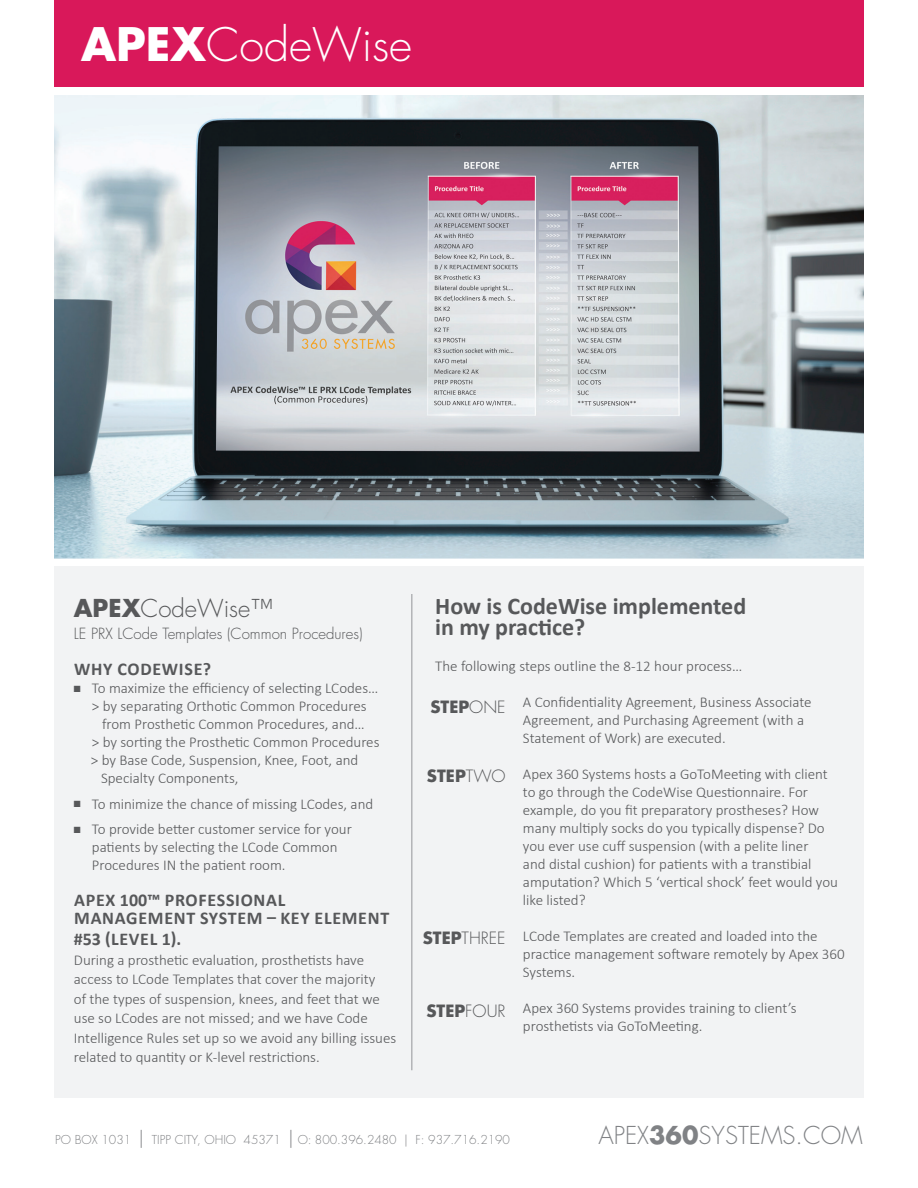
<style>
.page{position:relative;width:918px;height:1188px;background:#fff}
.page>*{position:absolute;margin:0;border:0;box-sizing:border-box;transform-origin:0 0}
.t1{font:300 45px "Futura";color:#fff}
.t2{font:700 24px/21px "Calibri";color:#57585a}
.t3{font:300 24px "Futura";color:#808285}
.t4{font:300 24px "Futura Std";color:#57585a}
.t5{font:700 18px/18px "Calibri";letter-spacing:.04em;color:#57585a}
.t6{font:700 16.5px "Futura Std";color:#57585a}
.t7{font:300 16.5px "Futura Std";color:#57585a}
.t8{font:300 15px/18px "Calibri";color:#57585a}
.t9{font:300 15px "Futura Std";color:#57585a}
.t10{font:300 12px "Futura";color:#808285}
.s1{font-weight:700}
.s2{font-weight:300}
.s3{font-size:18px}
</style>
<div class="page">
<div style="left:54px;top:109px;width:810px;height:988px;background:#f2f3f4"></div>
<img style="left:54px;top:95px;width:810px;height:464px">
<div style="left:54px;top:559px;width:810px;height:7px;background:#fff"></div>
<div style="left:54px;top:0;width:810px;height:86px;background:#d9185a"></div>
<hr style="left:411px;top:594px;width:1px;height:476px;background:#939598">
<h1 class="t1" style="left:81px;top:17px;width:333px"><span class="s1">APEX</span>CodeWise</h1>
<h2 class="t4" style="left:74px;top:593px;width:201px"><span class="s1">APEX</span>CodeWise™</h2>
<p class="t9" style="left:74px;top:625px;width:290px">LE PRX LCode Templates (Common Procedures)</p>
<p class="t5" style="left:74px;top:660px;width:138px">WHY CODEWISE?</p>
<p class="t8" style="left:74px;top:679px;width:306px">■ To maximize the efficiency of selecting LCodes…</p>
<p class="t8" style="left:92px;top:697px;width:276px">&gt; by separating Orthotic Common Procedures</p>
<p class="t8" style="left:102px;top:715px;width:264px">from Prosthetic Common Procedures, and…</p>
<p class="t8" style="left:92px;top:733px;width:289px">&gt; by sorting the Prosthetic Common Procedures</p>
<p class="t8" style="left:91px;top:751px;width:269px">&gt; by Base Code, Suspension, Knee, Foot, and</p>
<p class="t8" style="left:101px;top:769px;width:139px">Specialty Components,</p>
<p class="t8" style="left:74px;top:794px;width:301px">■ To minimize the chance of missing LCodes, and</p>
<p class="t8" style="left:92px;top:820px;width:261px;text-indent:-18px">■ To provide better customer service for your patients by selecting the LCode Common<br>Procedures IN the patient room.</p>
<p class="t5" style="left:74px;top:891px;width:316px">APEX 100™ PROFESSIONAL<br>MANAGEMENT SYSTEM – KEY ELEMENT</p>
<p class="t5" style="left:74px;top:930px;width:109px">#53 (LEVEL 1).</p>
<p class="t8" style="left:74px;top:949px;width:324px;line-height:19.5px">During a prosthetic evaluation, prosthetists have access to LCode Templates that cover the majority<br>of the types of suspension, knees, and feet that we use so LCodes are not missed; and we have Code Intelligence Rules set up so we avoid any billing issues related to quantity or K-level restrictions.</p>
<h2 class="t2" style="left:435px;top:595px;width:313px">How is CodeWise implemented in my practice?</h2>
<p class="t8" style="left:435px;top:656px;width:309px">The following steps outline the 8-12 hour process…</p>
<p class="t8" style="left:523px;top:692px;width:290px">A Confidentiality Agreement, Business Associate<br>Agreement, and Purchasing Agreement (with a<br>Statement of Work) are executed.</p>
<p class="t8" style="left:523px;top:764px;width:316px">Apex 360 Systems hosts a GoToMeeting with client to go through the CodeWise Questionnaire. For example, do you fit preparatory prostheses? How many multiply socks do you typically dispense? Do you ever use cuff suspension (with a pelite liner<br>and distal cushion) for patients with a transtibial amputation? Which 5 ‘vertical shock’ feet would you like listed?</p>
<p class="t8" style="left:523px;top:926px;width:323px">LCode Templates are created and loaded into the practice management software remotely by Apex 360<br>Systems.</p>
<p class="t8" style="left:523px;top:998px;width:275px">Apex 360 Systems provides training to client’s prosthetists via GoToMeeting.</p>
<p class="t6" style="left:430px;top:696px;width:77px">STEP<span class="s2">ONE</span></p>
<p class="t6" style="left:427px;top:764px;width:80px">STEP<span class="s2">TWO</span></p>
<p class="t7" style="left:423px;top:928px;width:84px"><span class="s1">STEP</span>THREE</p>
<p class="t6" style="left:426px;top:1000px;width:81px">STEP<span class="s2">FOUR</span></p>
<p class="t10" style="left:55px;top:1132px;width:456px">PO BOX 1031 <span class="s3">|</span> TIPP CITY, OHIO 45371 <span class="s3">|</span> O: 800.396.2480 | F: 937.716.2190</p>
<h2 class="t3" style="left:598px;top:1120px;width:266px">APEX<span class="s1">360</span>SYSTEMS.COM</h2>
</div>
